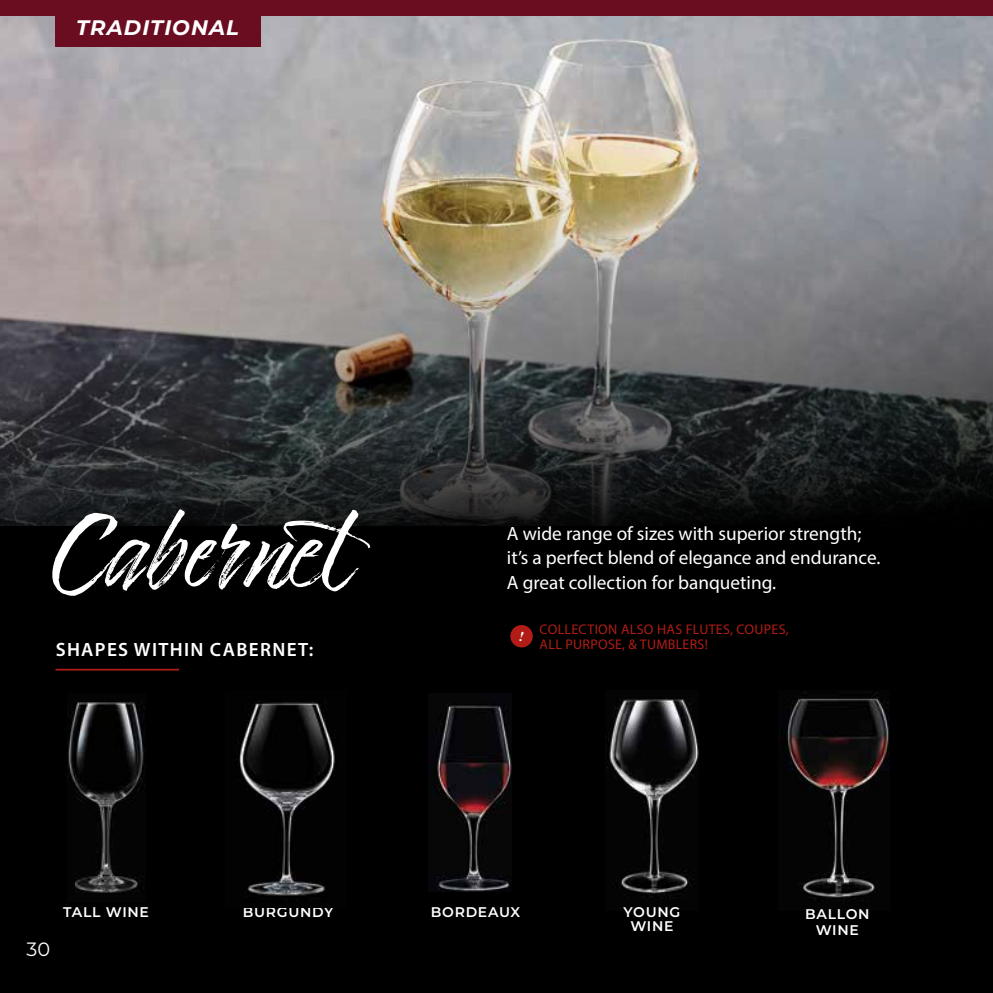
<style>
.page{position:relative;width:993px;height:993px;background:#fff}
.page>*{position:absolute;margin:0;border:0;box-sizing:border-box;transform-origin:0 0}
.t1{font:96.25px "Timberline";color:#fff}
.t2{font:italic 700 21px "Montserrat";letter-spacing:.05em;color:#fff}
.t3{font:19.25px/24.5px "Myriad Pro";color:#fff}
.t4{font:600 19.25px "Myriad Pro";letter-spacing:.07em;color:#fff}
.t5{font:19.25px "Montserrat";color:#fff}
.t6{font:14px/14px "Myriad Pro";letter-spacing:.02em;color:#b11c16}
.t7{font:600 14px/14px "Montserrat";letter-spacing:.05em;color:#fff;text-align:center}
.t8{font:italic 700 13.12px "Miller Banner";color:#fff}
</style>
<div class="page">
<div style="left:0;top:0;width:992px;height:992px;background:#000"></div>
<img style="left:607px;top:698px;width:91px;height:200px">
<img style="left:428px;top:693px;width:83px;height:198px">
<img style="left:779px;top:692px;width:110px;height:210px">
<img style="left:0;top:16px;width:992px;height:509px">
<div style="left:54px;top:511px;width:336px;height:104px;background:#000"></div>
<hr style="left:55px;top:668px;width:124px;height:2px;background:#b11c16">
<img style="left:67px;top:701px;width:78px;height:192px">
<img style="left:239px;top:700px;width:96px;height:196px">
<div style="left:510px;top:625px;width:22px;height:22px;background:#b11c16;border-radius:50%"></div>
<div style="left:0;top:0;width:992px;height:16px;background:#6b0d21"></div>
<div style="left:55px;top:6px;width:205px;height:41px;background:#6b0d21"></div>
<p class="t2" style="left:76px;top:12px;width:164px">TRADITIONAL</p>
<h1 class="t1" style="left:55px;top:497px;width:355px">Cabernet</h1>
<p class="t4" style="left:56px;top:637px;width:259px">SHAPES WITHIN CABERNET:</p>
<p class="t3" style="left:506px;top:520px;width:375px">A wide range of sizes with superior strength; it’s a perfect blend of elegance and endurance.</p>
<p class="t3" style="left:506px;top:569px;width:271px">A great collection for banqueting.</p>
<p class="t8" style="left:518px;top:628px;width:6px">!</p>
<p class="t6" style="left:539px;top:622px;width:250px">COLLECTION ALSO HAS FLUTES, COUPES,<br>ALL PURPOSE, &amp; TUMBLERS!</p>
<p class="t5" style="left:27px;top:935px;width:25px">30</p>
<p class="t7" style="left:63px;top:904px;width:87px">TALL WINE</p>
<p class="t7" style="left:243px;top:904px;width:92px">BURGUNDY</p>
<p class="t7" style="left:431px;top:904px;width:91px">BORDEAUX</p>
<p class="t7" style="left:623px;top:904px;width:58px">YOUNG<br>WINE</p>
<p class="t7" style="left:805px;top:905px;width:66px;line-height:15.8px">BALLON<br>WINE</p>
</div>
